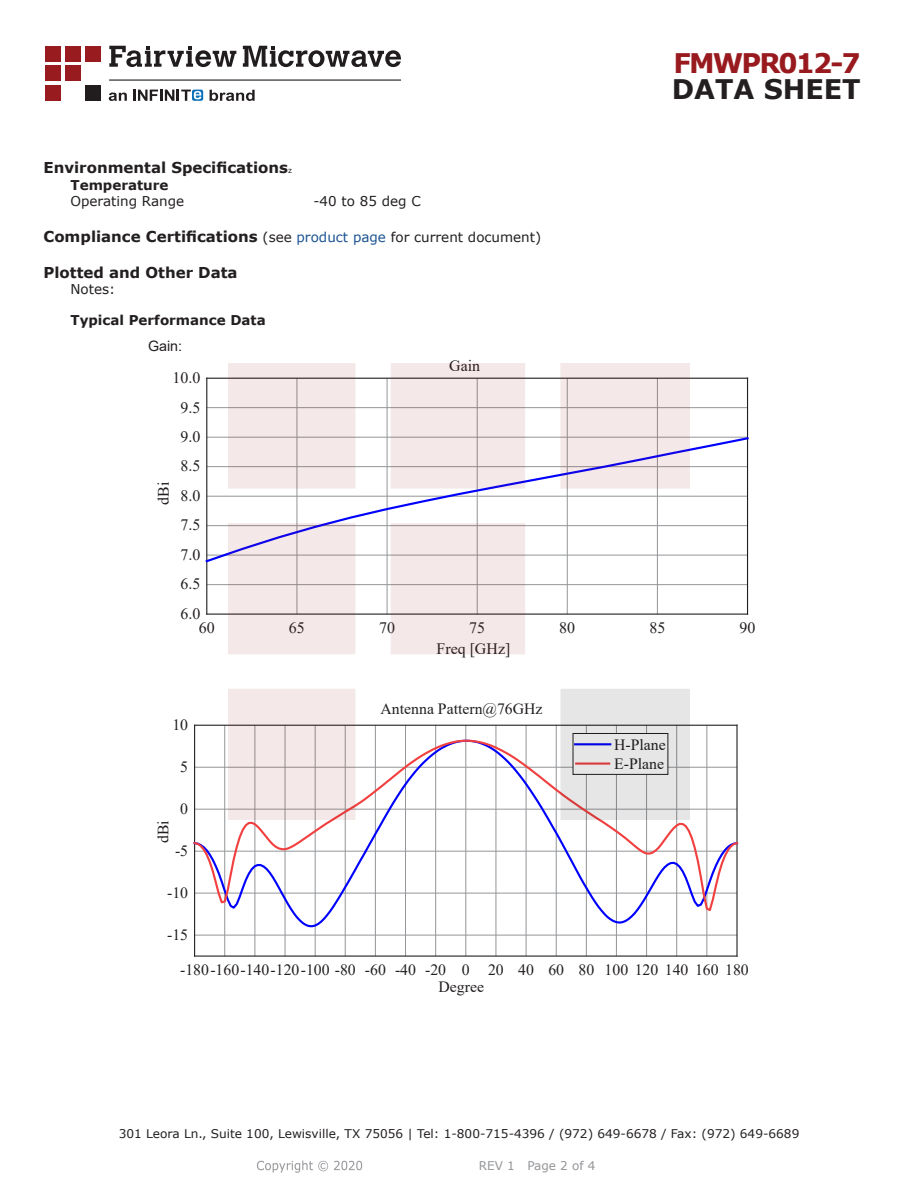
<style>
.page{position:relative;width:918px;height:1188px;background:#fff}
.page>*{position:absolute;margin:0;border:0;box-sizing:border-box;transform-origin:0 0}
.FM{font:700 27px "Verdana";letter-spacing:-.07em;color:#981a1e}
.t1{font:700 27px "Verdana";color:#231f20}
.t2{font:15.9px "Times New Roman";color:#231f20}
.t3{font:15.75px/19.2px "Times New Roman";color:#231f20}
.Head1_for_Compliance{font:700 15px "Verdana";color:#231f20}
.Head1{font:700 15px "Verdana";color:#231f20}
.t4{font:14.25px "Arial";color:#231f20}
.Specs_Para{font:13.5px "Verdana";color:#231f20}
.Head2{font:700 13.5px "Verdana";color:#231f20}
.Head2_after_Head1{font:700 13.5px "Verdana";color:#231f20}
.t5{font:12px "Verdana";color:#231f20}
.REV_Info{font:12px "Verdana";color:#939598}
.s1{font-weight:400;font-size:7.5px}
.s2{font-weight:400;font-size:13.5px}
.s3{font-weight:400;font-size:13.5px;color:#1a5392}
</style>
<div class="page">
<hr style="left:207px;top:584px;width:541px;height:1px;background:#939598">
<hr style="left:207px;top:407px;width:541px;height:1px;background:#939598">
<hr style="left:207px;top:614px;width:541px;height:1px;background:#231f20">
<hr style="left:207px;top:378px;width:541px;height:1px;background:#231f20">
<hr style="left:206px;top:378px;width:1px;height:236px;background:#231f20">
<hr style="left:747px;top:378px;width:1px;height:236px;background:#231f20">
<svg style="left:205px;top:436px;width:544px;height:128px"></svg>
<hr style="left:224px;top:725px;width:1px;height:231px;background:#939598">
<hr style="left:255px;top:725px;width:1px;height:231px;background:#939598">
<hr style="left:285px;top:725px;width:1px;height:231px;background:#939598">
<hr style="left:315px;top:725px;width:1px;height:231px;background:#939598">
<hr style="left:345px;top:725px;width:1px;height:231px;background:#939598">
<hr style="left:375px;top:725px;width:1px;height:231px;background:#939598">
<hr style="left:405px;top:725px;width:1px;height:231px;background:#939598">
<hr style="left:435px;top:725px;width:1px;height:231px;background:#939598">
<hr style="left:466px;top:725px;width:1px;height:231px;background:#939598">
<hr style="left:496px;top:725px;width:1px;height:231px;background:#939598">
<hr style="left:526px;top:725px;width:1px;height:231px;background:#939598">
<hr style="left:556px;top:725px;width:1px;height:231px;background:#939598">
<hr style="left:586px;top:725px;width:1px;height:231px;background:#939598">
<hr style="left:616px;top:725px;width:1px;height:231px;background:#939598">
<hr style="left:646px;top:725px;width:1px;height:231px;background:#939598">
<hr style="left:676px;top:725px;width:1px;height:231px;background:#939598">
<hr style="left:707px;top:725px;width:1px;height:231px;background:#939598">
<hr style="left:195px;top:935px;width:542px;height:1px;background:#939598">
<hr style="left:195px;top:956px;width:542px;height:1px;background:#231f20">
<hr style="left:195px;top:725px;width:542px;height:1px;background:#231f20">
<hr style="left:194px;top:725px;width:1px;height:231px;background:#231f20">
<hr style="left:736px;top:725px;width:2px;height:231px;background:#231f20">
<svg style="left:195px;top:913px;width:543px;height:15px"></svg>
<svg style="left:193px;top:739px;width:546px;height:174px"></svg>
<img style="left:257px;top:1160px;width:106px;height:13px">
<img style="left:228px;top:364px;width:462px;height:456px">
<div style="left:45px;top:46px;width:16px;height:15px;background:#971b1f"></div>
<div style="left:65px;top:66px;width:16px;height:15px;background:#971b1f"></div>
<div style="left:85px;top:85px;width:16px;height:16px;background:#211d1e"></div>
<div style="left:45px;top:85px;width:16px;height:16px;background:#971b1f"></div>
<div style="left:85px;top:46px;width:16px;height:15px;background:#971b1f"></div>
<div style="left:45px;top:66px;width:16px;height:15px;background:#971b1f"></div>
<div style="left:65px;top:46px;width:16px;height:15px;background:#971b1f"></div>
<svg style="left:109px;top:46px;width:292px;height:21px"></svg>
<svg style="left:192px;top:90px;width:11px;height:11px"></svg>
<svg style="left:133px;top:90px;width:68px;height:11px"></svg>
<svg style="left:210px;top:90px;width:45px;height:11px"></svg>
<svg style="left:109px;top:93px;width:18px;height:8px"></svg>
<hr style="left:109px;top:80px;width:292px;height:1px;background:#211d1e">
<p class="Head1" style="left:44px;top:157px;width:250px">Environmental Specifications<span class="s1">z</span></p>
<p class="Head2_after_Head1" style="left:70px;top:175px;width:100px">Temperature</p>
<p class="Specs_Para" style="left:70px;top:192px;width:115px">Operating Range</p>
<p class="Specs_Para" style="left:314px;top:192px;width:109px">-40 to 85 deg C</p>
<p class="Head1_for_Compliance" style="left:44px;top:226px;width:499px">Compliance Certifications <span class="s2">(see</span> <span class="s3">product page</span> <span class="s2">for current document)</span></p>
<p class="Head1_for_Compliance" style="left:44px;top:262px;width:196px">Plotted and Other Data</p>
<p class="Specs_Para" style="left:70px;top:280px;width:46px">Notes:</p>
<p class="Head2" style="left:70px;top:311px;width:197px">Typical Performance Data</p>
<p class="t4" style="left:148px;top:336px;width:36px">Gain:</p>
<p class="t2" style="left:172px;top:367px;width:29px">10.0</p>
<p class="t2" style="left:180px;top:396px;width:21px">9.5</p>
<p class="t2" style="left:180px;top:426px;width:21px">9.0</p>
<p class="t2" style="left:152px;top:505px;width:24px;rotate:-90deg">dBi</p>
<p class="t2" style="left:180px;top:455px;width:21px">8.5</p>
<p class="t2" style="left:180px;top:485px;width:21px">8.0</p>
<p class="t2" style="left:180px;top:514px;width:21px">7.5</p>
<p class="t2" style="left:180px;top:543px;width:21px">7.0</p>
<p class="t2" style="left:180px;top:573px;width:21px">6.5</p>
<p class="t2" style="left:180px;top:602px;width:21px">6.0</p>
<p class="t2" style="left:449px;top:355px;width:32px">Gain</p>
<p class="FM" style="left:674px;top:44px;width:189px">FMWPR012-7</p>
<p class="t1" style="left:672px;top:70px;width:191px">DATA SHEET</p>
<p class="t2" style="left:199px;top:616px;width:17px">60</p>
<p class="t2" style="left:289px;top:616px;width:17px">65</p>
<p class="t2" style="left:379px;top:616px;width:17px">70</p>
<p class="t2" style="left:469px;top:616px;width:17px">75</p>
<p class="t2" style="left:559px;top:616px;width:17px">80</p>
<p class="t2" style="left:649px;top:616px;width:17px">85</p>
<p class="t2" style="left:740px;top:616px;width:17px">90</p>
<p class="t3" style="left:172px;top:715px;width:17px">10</p>
<p class="t3" style="left:180px;top:757px;width:9px">5</p>
<p class="t3" style="left:153px;top:843px;width:24px;rotate:-90deg">dBi</p>
<p class="t3" style="left:180px;top:799px;width:9px">0</p>
<p class="t3" style="left:175px;top:841px;width:15px">-5</p>
<p class="t3" style="left:167px;top:883px;width:22px">-10</p>
<p class="t3" style="left:167px;top:925px;width:22px">-15</p>
<p class="t2" style="left:437px;top:637px;width:75px">Freq [GHz]</p>
<p class="t3" style="left:381px;top:699px;width:163px">Antenna Pattern@76GHz</p>
<p class="t3" style="left:614px;top:734px;width:53px">H-Plane<br>E-Plane</p>
<p class="t3" style="left:180px;top:959px;width:570px">-180-160-140-120-100 -80 -60 -40 -20 0 20 40 60 80 100 120 140 160 180</p>
<p class="t3" style="left:438px;top:977px;width:47px">Degree</p>
<p class="t5" style="left:119px;top:1125px;width:682px">301 Leora Ln., Suite 100, Lewisville, TX 75056 | Tel: 1-800-715-4396 / (972) 649-6678 / Fax: (972) 649-6689</p>
<p class="REV_Info" style="left:479px;top:1157px;width:118px">REV 1 Page 2 of 4</p>
</div>
